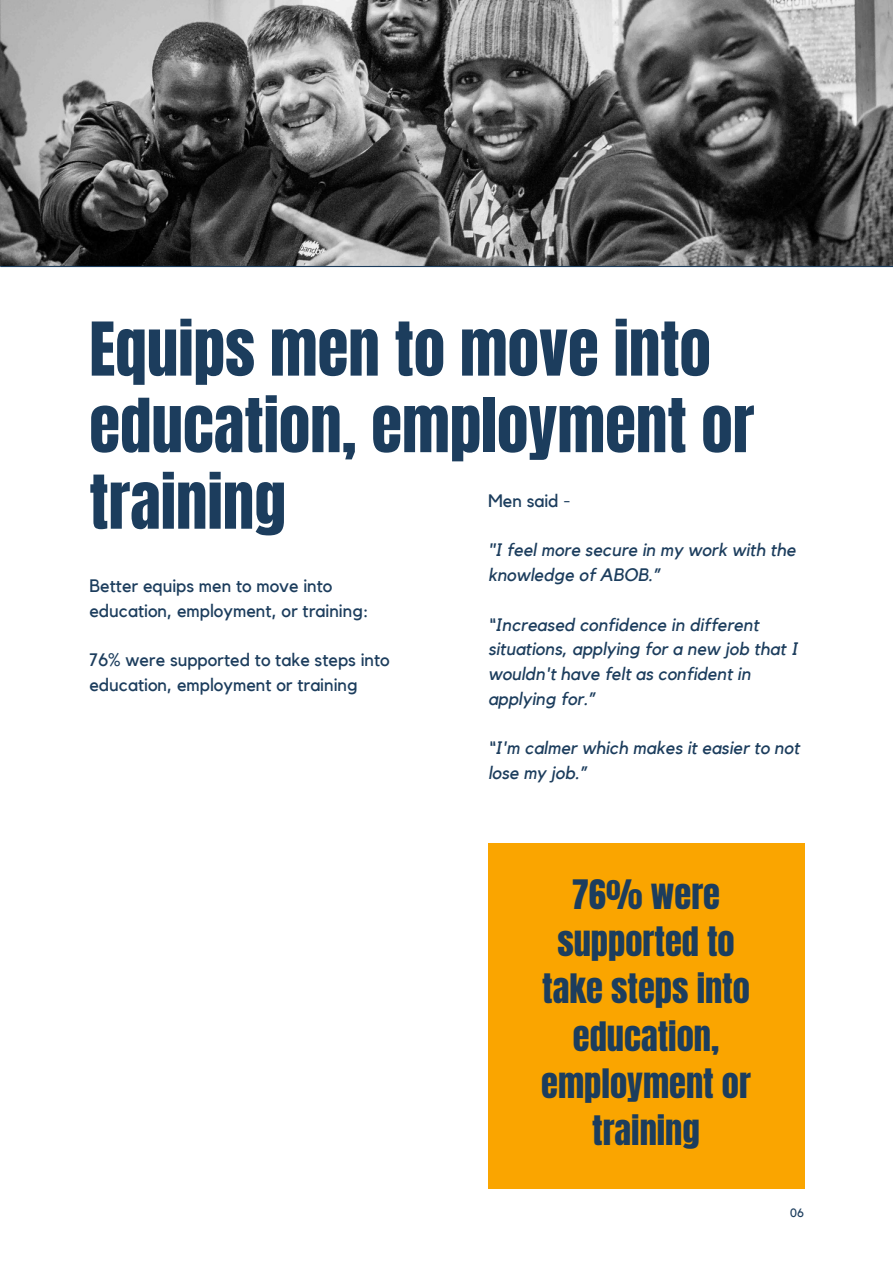
<style>
.page{position:relative;width:893px;height:1264px;background:#fff}
.page>*{position:absolute;margin:0;border:0;box-sizing:border-box;transform-origin:0 0}
.t1{font:63px/76.5px "Anton";color:#1c3d5d}
.t2{font:34.5px/47.2px "Anton";color:#1c3d5d;text-align:center}
.t3{font:italic 18px/24.8px "Kollektif";color:#1c3d5d}
.t4{font:18px/24.8px "Kollektif";color:#1c3d5d}
.t5{font:12px "Kollektif";color:#1c3d5d}
</style>
<div class="page">
<img style="left:0;top:0;width:892px;height:266px">
<div style="left:488px;top:842px;width:316px;height:346px;background:#faa500"></div>
<hr style="left:1px;top:266px;width:891px;height:1px;background:#1c3d5d">
<p class="t1" style="left:89px;top:312px;width:666px">Equips men to move into education, employment or training</p>
<p class="t4" style="left:488px;top:489px;width:84px">Men said -</p>
<p class="t3" style="left:488px;top:538px;width:309px">"I feel more secure in my work with the knowledge of ABOB.”</p>
<p class="t3" style="left:488px;top:612px;width:311px">“Increased confidence in different situations, applying for a new job that I wouldn't have felt as confident in applying for.”</p>
<p class="t3" style="left:488px;top:736px;width:313px">“I'm calmer which makes it easier to not lose my job.”</p>
<h1 class="t4" style="left:89px;top:574px;width:280px">Better equips men to move into education, employment, or training:</h1>
<p class="t4" style="left:89px;top:648px;width:302px">76% were supported to take steps into education, employment or training</p>
<p class="t2" style="left:541px;top:871px;width:211px">76% were supported to take steps into education, employment or training</p>
<h2 class="t5" style="left:790px;top:1207px;width:15px">06</h2>
</div>
